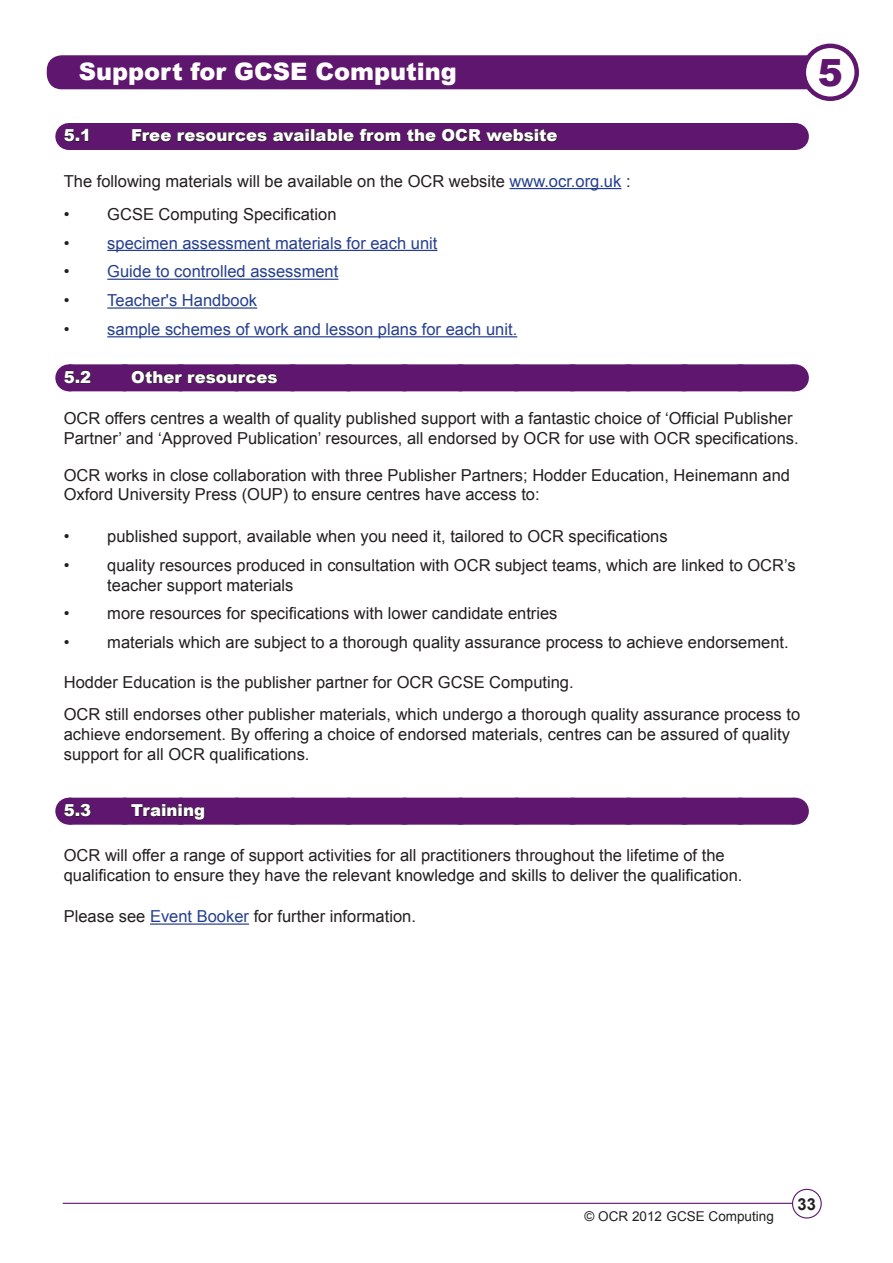
<style>
.page{position:relative;width:893px;height:1263px;background:#fff}
.page>*{position:absolute;margin:0;border:0;box-sizing:border-box;transform-origin:0 0}
.Body_Text{font:900 37.5px "Arial";color:#5f166e}
.Heading_1{font:900 24px "Arial";color:#fff}
.Body_Text-2{font:16.5px/19.8px "Arial";color:#231f20}
.Bullet_1{font:16.5px/19.8px "Arial";color:#231f20}
.Bullet_1-2{font:16.5px "Arial";color:#253f8e}
.Heading_2{font:900 16.5px "Arial";color:#fff}
.t1{font:700 16.5px "Arial";color:#231f20}
.t2{font:13.5px "Arial";color:#231f20}
.s1{color:#253f8e}
.s2{color:#231f20}
</style>
<div class="page">
<div style="left:47px;top:55px;width:782px;height:34px;background:#5f166e;border-radius:15px"></div>
<div style="left:804px;top:46px;width:53px;height:53px;background:#fff;border-radius:50%"></div>
<div style="left:801px;top:44px;width:58px;height:57px;border:4px solid #5f166e;border-radius:50%"></div>
<hr style="left:63px;top:1203px;width:730px;height:1px;background:#5f166e">
<div style="left:792px;top:1189px;width:30px;height:29px;border:1px solid #5f166e;border-radius:50%"></div>
<div style="left:69px;top:123px;width:725px;height:27px;background:#5f166e"></div>
<svg style="left:794px;top:123px;width:1px;height:27px"></svg>
<hr style="left:509px;top:188px;width:112px;height:1px;background:#253f8e">
<hr style="left:107px;top:250px;width:330px;height:1px;background:#253f8e">
<hr style="left:107px;top:279px;width:231px;height:1px;background:#253f8e">
<hr style="left:107px;top:307px;width:150px;height:2px;background:#253f8e">
<hr style="left:107px;top:336px;width:410px;height:1px;background:#253f8e">
<div style="left:69px;top:364px;width:725px;height:27px;background:#5f166e"></div>
<svg style="left:794px;top:364px;width:1px;height:27px"></svg>
<div style="left:69px;top:798px;width:725px;height:27px;background:#5f166e"></div>
<svg style="left:794px;top:798px;width:1px;height:27px"></svg>
<hr style="left:150px;top:923px;width:99px;height:2px;background:#253f8e">
<svg style="left:64px;top:123px;width:25px;height:27px"></svg>
<svg style="left:132px;top:129px;width:426px;height:14px"></svg>
<svg style="left:64px;top:364px;width:27px;height:27px"></svg>
<svg style="left:125px;top:364px;width:641px;height:20px"></svg>
<svg style="left:64px;top:798px;width:27px;height:27px"></svg>
<svg style="left:125px;top:803px;width:641px;height:22px"></svg>
<p class="Heading_1" style="left:79px;top:54px;width:380px">Support for GCSE Computing</p>
<p class="Body_Text" style="left:818px;top:45px;width:27px">5</p>
<p class="Heading_2" style="left:64px;top:124px;width:29px">5.1</p>
<p class="Heading_2" style="left:131px;top:124px;width:428px">Free resources available from the OCR website</p>
<p class="Body_Text-2" style="left:64px;top:171px;width:568px">The following materials will be available on the OCR website <span class="s1">www.ocr.org.uk</span> :</p>
<p class="Bullet_1" style="left:64px;top:204px;width:274px">• GCSE Computing Specification</p>
<p class="Bullet_1-2" style="left:64px;top:232px;width:375px"><span class="s2">•</span> specimen assessment materials for each unit</p>
<p class="Bullet_1-2" style="left:64px;top:261px;width:276px"><span class="s2">•</span> Guide to controlled assessment</p>
<p class="Bullet_1-2" style="left:64px;top:290px;width:195px"><span class="s2">•</span> Teacher's Handbook</p>
<p class="Bullet_1-2" style="left:64px;top:318px;width:455px"><span class="s2">•</span> sample schemes of work and lesson plans for each unit.</p>
<p class="Heading_2" style="left:64px;top:365px;width:29px">5.2</p>
<p class="Heading_2" style="left:131px;top:365px;width:148px">Other resources</p>
<p class="Body_Text-2" style="left:64px;top:408px;width:736px">OCR offers centres a wealth of quality published support with a fantastic choice of ‘Official Publisher<br>Partner’ and ‘Approved Publication’ resources, all endorsed by OCR for use with OCR specifications.</p>
<p class="Body_Text-2" style="left:64px;top:465px;width:728px">OCR works in close collaboration with three Publisher Partners; Hodder Education, Heinemann and<br>Oxford University Press (OUP) to ensure centres have access to:</p>
<p class="Bullet_1" style="left:64px;top:526px;width:605px">• published support, available when you need it, tailored to OCR specifications</p>
<p class="Bullet_1" style="left:107px;top:555px;width:690px;text-indent:-44px">• quality resources produced in consultation with OCR subject teams, which are linked to OCR’s teacher support materials</p>
<p class="Bullet_1" style="left:64px;top:604px;width:495px">• more resources for specifications with lower candidate entries</p>
<p class="Bullet_1" style="left:64px;top:633px;width:726px">• materials which are subject to a thorough quality assurance process to achieve endorsement.</p>
<p class="Body_Text-2" style="left:64px;top:672px;width:511px">Hodder Education is the publisher partner for OCR GCSE Computing.</p>
<p class="Body_Text-2" style="left:64px;top:705px;width:738px">OCR still endorses other publisher materials, which undergo a thorough quality assurance process to achieve endorsement. By offering a choice of endorsed materials, centres can be assured of quality support for all OCR qualifications.</p>
<p class="Heading_2" style="left:64px;top:798px;width:29px">5.3</p>
<p class="Heading_2" style="left:131px;top:798px;width:75px">Training</p>
<p class="Body_Text-2" style="left:64px;top:846px;width:680px">OCR will offer a range of support activities for all practitioners throughout the lifetime of the qualification to ensure they have the relevant knowledge and skills to deliver the qualification.</p>
<p class="Body_Text-2" style="left:64px;top:907px;width:354px">Please see <span class="s1">Event Booker</span> for further information.</p>
<p class="t2" style="left:584px;top:1207px;width:191px">© OCR 2012 GCSE Computing</p>
<p class="t1" style="left:798px;top:1193px;width:20px">33</p>
</div>
